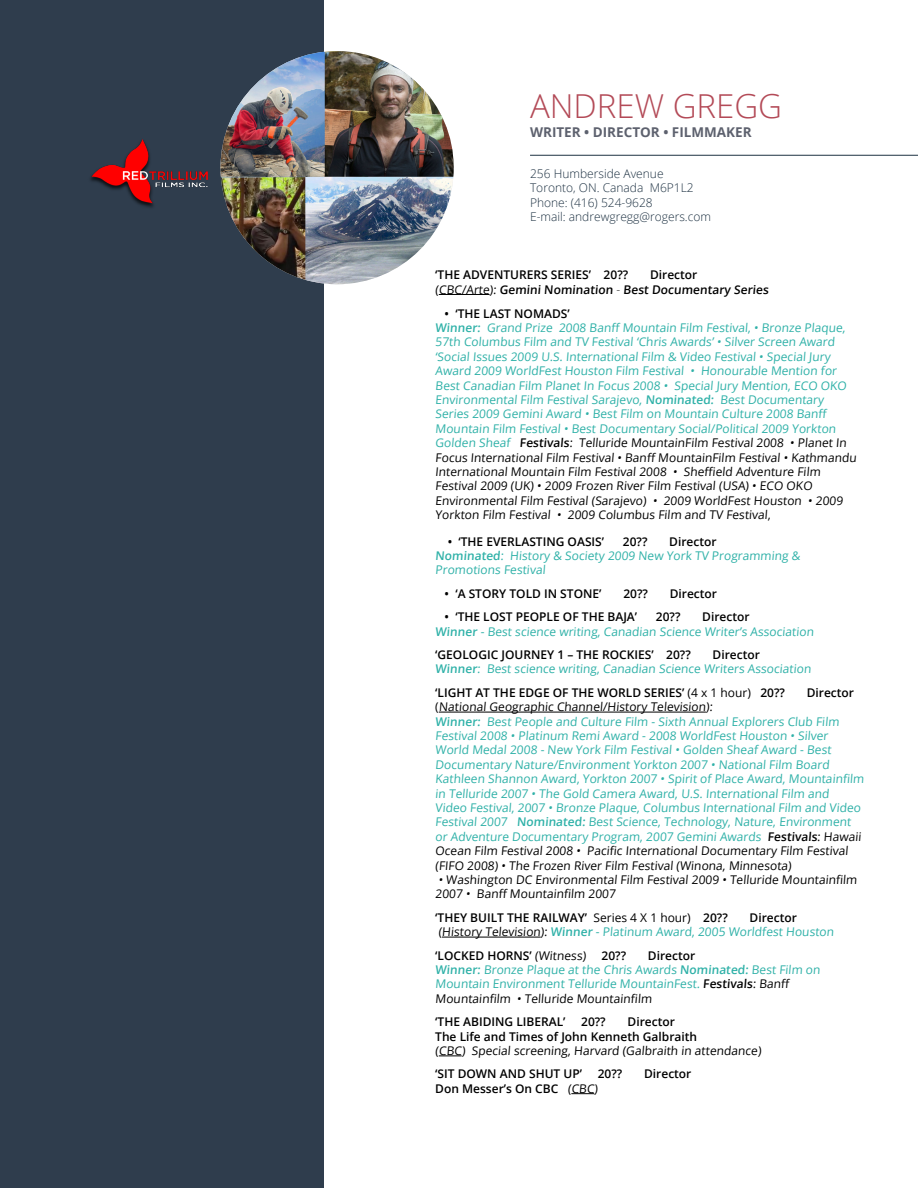
<style>
.page{position:relative;width:918px;height:1188px;background:#fff}
.page>*{position:absolute;margin:0;border:0;box-sizing:border-box;transform-origin:0 0}
.t1{font:300 33px "Open Sans";color:#b34a57}
.t2{font:700 13.5px "Open Sans";color:#5d616e}
.t3{font:12px/14.4px "Open Sans";color:#2fb1a8}
.t4{font:600 12px/14.4px "Open Sans";color:#000}
.t5{font:12px/14.4px "Open Sans";color:#000}
.t6{font:300 12px/14.4px "Open Sans";color:#1d3142}
.s1{font-weight:400}
.s2{font-weight:300}
.s3{font-weight:600;color:#000}
.s4{font-weight:600}
.s5{color:#000}
</style>
<div class="page">
<div style="left:0;top:0;width:324px;height:1188px;background:#2f3d4d"></div>
<img style="left:220px;top:51px;width:234px;height:233px;border-radius:117px">
<img style="left:90px;top:139px;width:118px;height:69px">
<hr style="left:439px;top:294px;width:51px;height:1px;background:#000">
<hr style="left:439px;top:712px;width:267px;height:1px;background:#000">
<hr style="left:442px;top:937px;width:99px;height:1px;background:#000">
<svg style="left:439px;top:1056px;width:23px;height:1px"></svg>
<svg style="left:571px;top:1093px;width:23px;height:1px"></svg>
<hr style="left:530px;top:155px;width:388px;height:1px;background:#1d3142">
<h1 class="t1" style="left:530px;top:84px;width:254px">ANDREW GREGG</h1>
<p class="t2" style="left:530px;top:123px;width:223px">WRITER • DIRECTOR • FILMMAKER</p>
<p class="t6" style="left:530px;top:166px;width:183px">256 Humberside Avenue<br>Toronto, ON. Canada M6P1L2<br>Phone: (416) 524-9628<br>E-mail: andrewgregg@rogers.com</p>
<p class="t4" style="left:435px;top:267px;width:336px;text-indent:215px">Director<br><span class="s1">(CBC/Arte):</span> Gemini Nomination <span class="s2">-</span> Best Documentary Series</p>
<p class="t3" style="left:435px;top:306px;width:424px;text-indent:9px"><span class="s3">• ‘THE LAST NOMADS’<br></span><span class="s4">Winner:</span> Grand Prize 2008 Banff Mountain Film Festival, • Bronze Plaque, 57th Columbus Film and TV Festival ‘Chris Awards’ • Silver Screen Award ‘Social Issues 2009 U.S. International Film &amp; Video Festival • Special Jury Award 2009 WorldFest Houston Film Festival • Honourable Mention for Best Canadian Film Planet In Focus 2008 • Special Jury Mention, ECO OKO Environmental Film Festival Sarajevo, <span class="s4">Nominated:</span> Best Documentary Series 2009 Gemini Award • Best Film on Mountain Culture 2008 Banff Mountain Film Festival • Best Documentary Social/Political 2009 Yorkton Golden Sheaf <span class="s3">Festivals</span><span class="s5">: Telluride MountainFilm Festival 2008 • Planet In Focus International Film Festival • Banff MountainFilm Festival • Kathmandu International Mountain Film Festival 2008 • Sheffield Adventure Film Festival 2009 (UK) • 2009 Frozen River Film Festival (USA) • ECO OKO Environmental Film Festival (Sarajevo) • 2009 WorldFest Houston • 2009<br>Yorkton Film Festival • 2009 Columbus Film and TV Festival,</span></p>
<p class="t4" style="left:448px;top:534px;width:158px">• ‘THE EVERLASTING OASIS’</p>
<p class="t4" style="left:623px;top:534px;width:26px">20??</p>
<p class="t4" style="left:435px;top:267px;width:194px">‘THE ADVENTURERS SERIES’ 20??</p>
<p class="t3" style="left:435px;top:534px;width:368px;text-indent:234px"><span class="s3">Director<br></span><span class="s4">Nominated</span>: History &amp; Society 2009 New York TV Programming &amp;<br>Promotions Festival</p>
<p class="t4" style="left:445px;top:586px;width:158px">• ‘A STORY TOLD IN STONE’</p>
<p class="t4" style="left:623px;top:586px;width:26px">20??</p>
<p class="t4" style="left:670px;top:586px;width:49px">Director</p>
<p class="t4" style="left:445px;top:609px;width:194px">• ‘THE LOST PEOPLE OF THE BAJA’</p>
<p class="t4" style="left:656px;top:609px;width:26px">20??</p>
<p class="t3" style="left:435px;top:609px;width:382px;text-indent:267px"><span class="s3">Director<br></span><span class="s4">Winner</span> - Best science writing, Canadian Science Writer’s Association</p>
<p class="t4" style="left:435px;top:647px;width:257px">‘GEOLOGIC JOURNEY 1 – THE ROCKIES’ 20??</p>
<p class="t3" style="left:435px;top:647px;width:379px;text-indent:277px"><span class="s3">Director<br></span><span class="s4">Winner</span>: Best science writing, Canadian Science Writers Association</p>
<p class="t4" style="left:435px;top:685px;width:351px">‘LIGHT AT THE EDGE OF THE WORLD SERIES’ <span class="s1">(4 x 1 hour)</span> 20??</p>
<p class="t4" style="left:807px;top:685px;width:49px">Director</p>
<p class="t3" style="left:435px;top:699px;width:432px"><span class="s5">(National Geographic Channel/History Television):<br></span><span class="s4">Winner:</span> Best People and Culture Film - Sixth Annual Explorers Club Film Festival 2008 • Platinum Remi Award - 2008 WorldFest Houston • Silver World Medal 2008 - New York Film Festival • Golden Sheaf Award - Best Documentary Nature/Environment Yorkton 2007 • National Film Board Kathleen Shannon Award, Yorkton 2007 • Spirit of Place Award, Mountainfilm in Telluride 2007 • The Gold Camera Award, U.S. International Film and Video Festival, 2007 • Bronze Plaque, Columbus International Film and Video Festival 2007 <span class="s4">Nominated:</span> Best Science, Technology, Nature, Environment or Adventure Documentary Program, 2007 Gemini Awards <span class="s3">Festivals</span><span class="s5">: Hawaii Ocean Film Festival 2008 • Pacific International Documentary Film Festival (FIFO 2008) • The Frozen River Film Festival (Winona, Minnesota)</span></p>
<p class="t5" style="left:435px;top:872px;width:425px">• Washington DC Environmental Film Festival 2009 • Telluride Mountainfilm<br>2007 • Banff Mountainfilm 2007</p>
<p class="t4" style="left:435px;top:910px;width:294px">‘THEY BUILT THE RAILWAY’ <span class="s1">Series 4 X 1 hour)</span> 20??</p>
<p class="t3" style="left:438px;top:910px;width:398px;text-indent:311px"><span class="s3">Director </span><span class="s5">(History Television):</span> <span class="s4">Winner</span> - Platinum Award, 2005 Worldfest Houston</p>
<p class="t4" style="left:435px;top:948px;width:192px">‘LOCKED HORNS’ <span class="s1">(Witness)</span> 20??</p>
<p class="t3" style="left:435px;top:948px;width:388px;text-indent:213px"><span class="s3">Director<br></span><span class="s4">Winner:</span> Bronze Plaque at the Chris Awards <span class="s4">Nominated:</span> Best Film on Mountain Environment Telluride MountainFest. <span class="s3">Festivals</span><span class="s5">: Banff Mountainfilm • Telluride Mountainfilm</span></p>
<p class="t4" style="left:435px;top:1014px;width:132px">‘THE ABIDING LIBERAL’</p>
<p class="t4" style="left:581px;top:1014px;width:26px">20??</p>
<p class="t4" style="left:435px;top:1014px;width:263px;text-indent:192px">Director<br>The Life and Times of John Kenneth Galbraith</p>
<p class="t5" style="left:435px;top:1043px;width:329px">(CBC) Special screening, Harvard (Galbraith in attendance)</p>
<p class="t4" style="left:435px;top:1067px;width:148px">‘SIT DOWN AND SHUT UP’</p>
<p class="t4" style="left:598px;top:1067px;width:26px">20??</p>
<p class="t4" style="left:644px;top:1067px;width:49px">Director</p>
<p class="t4" style="left:435px;top:1081px;width:165px">Don Messer’s On CBC <span class="s1">(CBC)</span></p>
</div>
